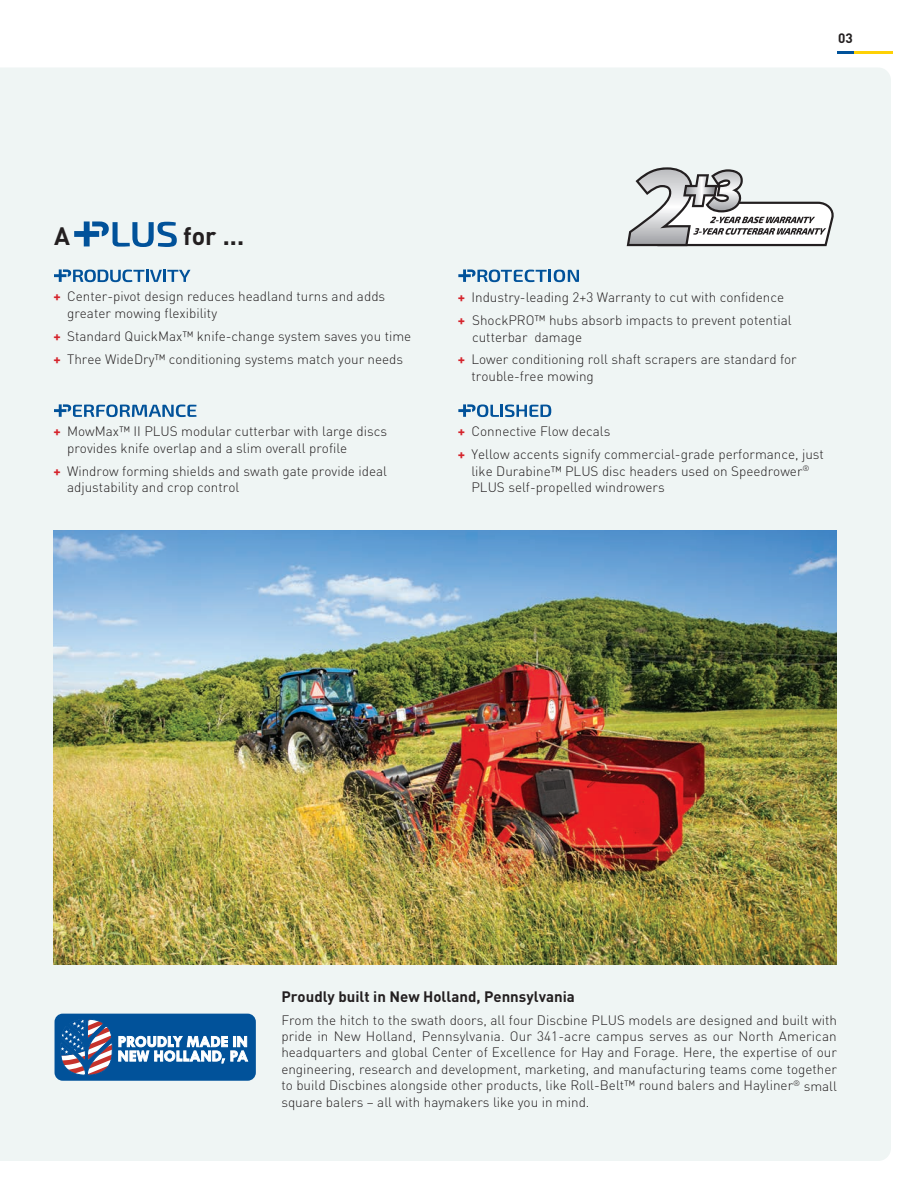
<style>
.page{position:relative;width:918px;height:1188px;background:#fff}
.page>*{position:absolute;margin:0;border:0;box-sizing:border-box;transform-origin:0 0}
.t1{font:700 24.9px "DIN Pro";color:#231f20}
.t2{font:700 15px "DIN Pro";color:#231f20}
.t3{font:300 13.5px/16.5px "DIN Pro";color:#231f20}
.t4{font:700 13.5px "DIN Pro";color:#231f20}
.s1{font-weight:700;color:#d5232b}
</style>
<div class="page">
<div style="left:0;top:68px;width:891px;height:1093px;background:#eff5f4"></div>
<svg style="left:837px;top:52px;width:55px;height:2px"></svg>
<img style="left:53px;top:530px;width:783px;height:435px">
<svg style="left:74px;top:221px;width:103px;height:26px"></svg>
<svg style="left:54px;top:404px;width:142px;height:13px"></svg>
<svg style="left:54px;top:269px;width:137px;height:13px"></svg>
<svg style="left:458px;top:269px;width:121px;height:13px"></svg>
<svg style="left:458px;top:404px;width:93px;height:13px"></svg>
<svg style="left:627px;top:167px;width:207px;height:80px"></svg>
<div style="left:55px;top:1014px;width:201px;height:67px;background:#01529a;border-radius:8px"></div>
<svg style="left:60px;top:1019px;width:189px;height:62px"></svg>
<p class="t4" style="left:838px;top:27px;width:16px">03</p>
<h1 class="t1" style="left:54px;top:215px;width:17px">A</h1>
<h1 class="t1" style="left:183px;top:215px;width:63px">for ...</h1>
<p class="t3" style="left:67px;top:287px;width:320px;text-indent:-14px"><span class="s1">+</span> Center-pivot design reduces headland turns and adds greater mowing flexibility</p>
<p class="t3" style="left:53px;top:323px;width:360px;line-height:23px"><span class="s1">+</span> Standard QuickMax™ knife-change system saves you time <span class="s1">+</span> Three WideDry™ conditioning systems match your needs</p>
<p class="t3" style="left:67px;top:422px;width:321px;text-indent:-14px"><span class="s1">+</span> MowMax™ II PLUS modular cutterbar with large discs provides knife overlap and a slim overall profile</p>
<p class="t3" style="left:67px;top:462px;width:321px;text-indent:-14px"><span class="s1">+</span> Windrow forming shields and swath gate provide ideal adjustability and crop control</p>
<p class="t3" style="left:458px;top:285px;width:335px;line-height:23px"><span class="s1">+</span> Industry-leading 2+3 Warranty to cut with confidence <span class="s1">+</span> ShockPRO™ hubs absorb impacts to prevent potential</p>
<p class="t3" style="left:458px;top:324px;width:341px;line-height:23px;text-indent:14px">cutterbar damage<br><span class="s1">+</span> Lower conditioning roll shaft scrapers are standard for</p>
<p class="t3" style="left:471px;top:367px;width:124px">trouble-free mowing</p>
<p class="t3" style="left:458px;top:419px;width:368px;line-height:23px"><span class="s1">+</span> Connective Flow decals<br><span class="s1">+</span> Yellow accents signify commercial-grade performance, just</p>
<p class="t3" style="left:471px;top:462px;width:340px">like Durabine™ PLUS disc headers used on Speedrower<sup>®<br></sup>PLUS self-propelled windrowers</p>
<p class="t2" style="left:281px;top:984px;width:295px">Proudly built in New Holland, Pennsylvania</p>
<p class="t3" style="left:281px;top:1010px;width:557px;text-align:justify">From the hitch to the swath doors, all four Discbine PLUS models are designed and built with pride in New Holland, Pennsylvania. Our 341-acre campus serves as our North American headquarters and global Center of Excellence for Hay and Forage. Here, the expertise of our engineering, research and development, marketing, and manufacturing teams come together to build Discbines alongside other products, like Roll-Belt™ round balers and Hayliner<sup>®</sup> small square balers – all with haymakers like you in mind.</p>
</div>
